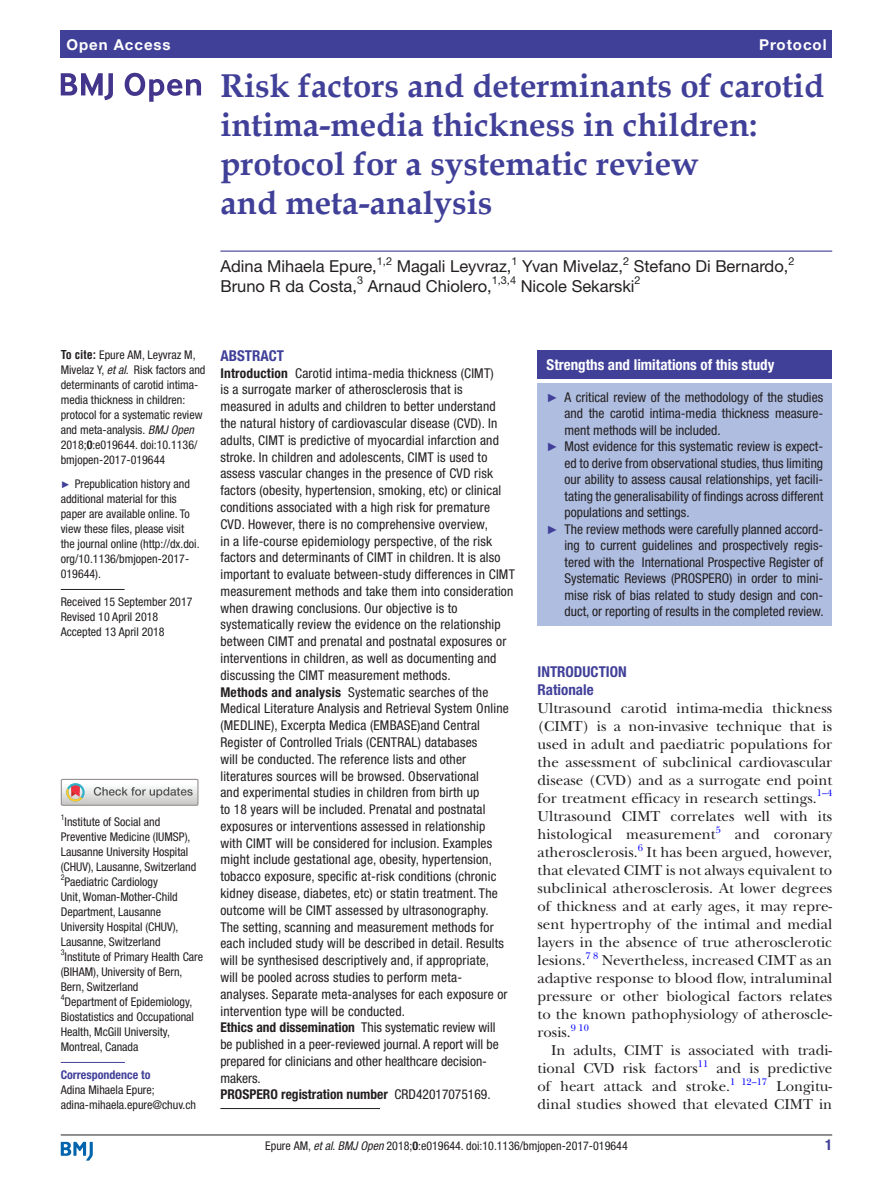
<style>
.page{position:relative;width:893px;height:1191px;background:#fff}
.page>*{position:absolute;margin:0;border:0;box-sizing:border-box;transform-origin:0 0}
.t1{font:700 33px/39px "Book Antiqua";color:#414099}
.t2{font:16.5px "Helvetica Neue LT Std";color:#231f20}
.t3{font:15px/18px "New Baskerville";color:#231f20;text-align:justify}
.t4{font:700 condensed 15px "Helvetica Neue LT Std";color:#fff}
.t5{font:700 condensed 15px/18px "Helvetica Neue LT Std";color:#414099}
.t6{font:700 15px "Helvetica Neue LT Std";letter-spacing:.065em;color:#fff}
.t7{font:condensed 13.5px/16.8px "Helvetica Neue LT Std";letter-spacing:.015em;color:#231f20}
.t8{font:condensed 12px/15px "Helvetica Neue LT Std";color:#231f20}
.t9{font:700 condensed 12px "Helvetica Neue LT Std";color:#414099}
.t10{font:10.95px "Helvetica Neue LT Std";color:#231f20}
.t11{font:9.9px "New Baskerville";color:#00f}
.t12{font:condensed 7.95px "Helvetica Neue LT Std";color:#231f20}
.s1{font-family:"Helvetica LT Std";font-weight:700}
.s2{font-style:italic}
.s3{font-weight:700}
.s4{font-family:"Arial";font-stretch:normal;font-size:9.75px;color:#414099}
.s5{font-family:"Arial";font-stretch:normal;font-size:12px;color:#414099}
</style>
<div class="page">
<hr style="left:61px;top:1134px;width:771px;height:1px;background:#231f20">
<svg style="left:61px;top:1141px;width:32px;height:19px"></svg>
<div style="left:61px;top:31px;width:771px;height:27px;background:#414099"></div>
<hr style="left:220px;top:250px;width:612px;height:2px;background:#414099">
<hr style="left:61px;top:589px;width:64px;height:1px;background:#231f20">
<hr style="left:61px;top:1062px;width:64px;height:1px;background:#414099">
<svg style="left:61px;top:73px;width:52px;height:27px"></svg>
<svg style="left:125px;top:73px;width:76px;height:29px"></svg>
<div style="left:61px;top:779px;width:138px;height:27px;border:1px solid #969090"></div>
<svg style="left:61px;top:779px;width:137px;height:26px"></svg>
<hr style="left:220px;top:1108px;width:160px;height:1px;background:#231f20">
<div style="left:538px;top:350px;width:294px;height:29px;background:#414099"></div>
<div style="left:538px;top:383px;width:294px;height:242px;background:#afbde1"></div>
<p class="t6" style="left:66px;top:35px;width:106px">Open Access</p>
<p class="t6" style="left:759px;top:35px;width:69px">Protocol</p>
<h1 class="t1" style="left:220px;top:66px;width:605px">Risk factors and determinants of carotid intima-media thickness in children: protocol for a systematic review<br>and meta-analysis</h1>
<p class="t2" style="left:220px;top:257px;width:158px">Adina Mihaela Epure,</p>
<p class="t10" style="left:377px;top:254px;width:17px">1,2</p>
<p class="t2" style="left:397px;top:257px;width:116px">Magali Leyvraz,</p>
<p class="t10" style="left:512px;top:254px;width:8px">1</p>
<p class="t2" style="left:522px;top:257px;width:102px">Yvan Mivelaz,</p>
<p class="t10" style="left:623px;top:254px;width:8px">2</p>
<p class="t2" style="left:634px;top:257px;width:156px">Stefano Di Bernardo,</p>
<p class="t10" style="left:788px;top:254px;width:8px">2</p>
<p class="t2" style="left:220px;top:276px;width:138px">Bruno R da Costa,</p>
<p class="t10" style="left:357px;top:274px;width:8px">3</p>
<p class="t2" style="left:368px;top:276px;width:126px">Arnaud Chiolero,</p>
<p class="t10" style="left:492px;top:274px;width:26px">1,3,4</p>
<p class="t2" style="left:521px;top:276px;width:115px">Nicole Sekarski</p>
<p class="t10" style="left:635px;top:274px;width:8px">2</p>
<p class="t8" style="left:61px;top:347px;width:146px"><span class="s1">To cite:</span> Epure AM, Leyvraz M,<br>Mivelaz Y, <span class="s2">et al</span>. Risk factors and determinants of carotid intima&shy;media thickness in children: protocol for a systematic review and meta-analysis. <span class="s2">BMJ Open<br></span>2018;<span class="s3">0</span>:e019644. doi:10.1136/ bmjopen-2017-019644</p>
<p class="t8" style="left:61px;top:476px;width:140px"><span class="s4">►</span> Prepublication history and additional material for this paper are available online. To view these files, please visit the journal online (http://dx.doi. org/10.1136/bmjopen-2017-<br>019644).</p>
<p class="t8" style="left:61px;top:594px;width:133px">Received 15 September 2017<br>Revised 10 April 2018<br>Accepted 13 April 2018</p>
<p class="t12" style="left:61px;top:813px;width:5px">1</p>
<p class="t8" style="left:61px;top:814px;width:137px;text-indent:4px">Institute of Social and<br>Preventive Medicine (IUMSP),<br>Lausanne University Hospital (CHUV), Lausanne, Switzerland</p>
<p class="t12" style="left:61px;top:873px;width:5px">2</p>
<p class="t8" style="left:61px;top:874px;width:119px;text-indent:4px">Paediatric Cardiology<br>Unit, Woman-Mother-Child<br>Department, Lausanne<br>University Hospital (CHUV),<br>Lausanne, Switzerland</p>
<p class="t12" style="left:61px;top:948px;width:5px">3</p>
<p class="t8" style="left:61px;top:949px;width:144px;text-indent:4px">Institute of Primary Health Care (BIHAM), University of Bern,<br>Bern, Switzerland<br><sup>4</sup>Department of Epidemiology,<br>Biostatistics and Occupational<br>Health, McGill University,<br>Montreal, Canada</p>
<p class="t9" style="left:61px;top:1067px;width:91px">Correspondence to</p>
<p class="t8" style="left:61px;top:1082px;width:137px">Adina Mihaela Epure; adina-mihaela.epure@chuv.ch</p>
<p class="t5" style="left:220px;top:346px;width:65px">Abstract</p>
<p class="t7" style="left:220px;top:364px;width:296px"><span class="s3">Introduction</span> Carotid intima-media thickness (CIMT)<br>is a surrogate marker of atherosclerosis that is measured in adults and children to better understand the natural history of cardiovascular disease (CVD). In adults, CIMT is predictive of myocardial infarction and stroke. In children and adolescents, CIMT is used to assess vascular changes in the presence of CVD risk factors (obesity, hypertension, smoking, etc) or clinical conditions associated with a high risk for premature CVD. However, there is no comprehensive overview,<br>in a life-course epidemiology perspective, of the risk factors and determinants of CIMT in children. It is also important to evaluate between-study differences in CIMT measurement methods and take them into consideration when drawing conclusions. Our objective is to systematically review the evidence on the relationship between CIMT and prenatal and postnatal exposures or interventions in children, as well as documenting and discussing the CIMT measurement methods.<br><span class="s3">Methods and analysis</span> Systematic searches of the Medical Literature Analysis and Retrieval System Online (MEDLINE), Excerpta Medica (EMBASE)and Central Register of Controlled Trials (CENTRAL) databases<br>will be conducted. The reference lists and other literatures sources will be browsed. Observational<br>and experimental studies in children from birth up<br>to 18 years will be included. Prenatal and postnatal exposures or interventions assessed in relationship<br>with CIMT will be considered for inclusion. Examples might include gestational age, obesity, hypertension, tobacco exposure, specific at-risk conditions (chronic kidney disease, diabetes, etc) or statin treatment. The outcome will be CIMT assessed by ultrasonography.<br>The setting, scanning and measurement methods for each included study will be described in detail. Results will be synthesised descriptively and, if appropriate,<br>will be pooled across studies to perform meta-<br>analyses. Separate meta-analyses for each exposure or intervention type will be conducted.<br><span class="s3">Ethics and dissemination</span> This systematic review will<br>be published in a peer-reviewed journal. A report will be prepared for clinicians and other healthcare decision&shy;makers.<br><span class="s3">PROSPERO registration number</span> CRD42017075169.</p>
<p class="t4" style="left:547px;top:355px;width:229px">Strengths and limitations of this study</p>
<p class="t7" style="left:547px;top:388px;width:278px"><span class="s5">►</span> A critical review of the methodology of the studies</p>
<p class="t7" style="left:565px;top:405px;width:260px">and the carotid intima-media thickness measure-</p>
<p class="t7" style="left:565px;top:421px;width:158px">ment methods will be included.</p>
<p class="t7" style="left:547px;top:438px;width:278px"><span class="s5">►</span> Most evidence for this systematic review is expect-</p>
<p class="t7" style="left:565px;top:454px;width:260px">ed to derive from observational studies, thus limiting</p>
<p class="t7" style="left:565px;top:471px;width:260px">our ability to assess causal relationships, yet facili-</p>
<p class="t7" style="left:565px;top:487px;width:260px">tating the generalisability of findings across different</p>
<p class="t7" style="left:565px;top:504px;width:127px">populations and settings.</p>
<p class="t7" style="left:547px;top:520px;width:278px"><span class="s5">►</span> The review methods were carefully planned accord-</p>
<p class="t7" style="left:565px;top:537px;width:260px">ing to current guidelines and prospectively regis-</p>
<p class="t7" style="left:565px;top:553px;width:260px">tered with the International Prospective Register of</p>
<p class="t7" style="left:565px;top:570px;width:260px">Systematic Reviews (PROSPERO) in order to mini-</p>
<p class="t7" style="left:565px;top:586px;width:260px">mise risk of bias related to study design and con-</p>
<p class="t7" style="left:565px;top:603px;width:261px">duct, or reporting of results in the completed review.</p>
<p class="t5" style="left:538px;top:662px;width:91px">Introduction<br>Rationale</p>
<p class="t3" style="left:538px;top:699px;width:296px">Ultrasound carotid intima-media thickness (CIMT) is a non-invasive technique that is used in adult and paediatric populations for the assessment of subclinical cardiovascular disease (CVD) and as a surrogate end point for treatment efficacy in research settings.</p>
<p class="t11" style="left:817px;top:787px;width:17px">1–4</p>
<p class="t3" style="left:538px;top:807px;width:296px">Ultrasound CIMT correlates well with its histological measurement</p>
<p class="t11" style="left:716px;top:823px;width:7px">5</p>
<p class="t3" style="left:735px;top:825px;width:99px">and coronary</p>
<p class="t3" style="left:538px;top:843px;width:102px">atherosclerosis.</p>
<p class="t11" style="left:638px;top:841px;width:7px">6</p>
<p class="t3" style="left:538px;top:843px;width:296px;text-indent:109px">It has been argued, however, that elevated CIMT is not always equivalent to subclinical atherosclerosis. At lower degrees of thickness and at early ages, it may repre&shy;sent hypertrophy of the intimal and medial layers in the absence of true atherosclerotic lesions.</p>
<p class="t11" style="left:586px;top:949px;width:14px">7 8</p>
<p class="t3" style="left:538px;top:951px;width:296px;text-indent:64px">Nevertheless, increased CIMT as an adaptive response to blood flow, intraluminal pressure or other biological factors relates to the known pathophysiology of atheroscle&shy;rosis.<sup>9</sup> <sup>10</sup></p>
<p class="t3" style="left:538px;top:1041px;width:296px;text-indent:14px">In adults, CIMT is associated with tradi&shy;tional CVD risk factors</p>
<p class="t11" style="left:698px;top:1057px;width:12px">11</p>
<p class="t3" style="left:538px;top:1059px;width:296px;text-indent:179px">and is predictive of heart attack and stroke.</p>
<p class="t11" style="left:730px;top:1075px;width:39px">1 12–17</p>
<p class="t3" style="left:538px;top:1077px;width:296px;text-align:right">Longitu-<br>dinal studies showed that elevated CIMT in</p>
<p class="t8" style="left:265px;top:1137px;width:364px">Epure AM, <span class="s2">et al</span>. <span class="s2">BMJ Open</span> 2018;<span class="s3">0</span>:e019644. doi:10.1136/bmjopen-2017-019644</p>
<p class="t5" style="left:825px;top:1135px;width:9px">1</p>
</div>
